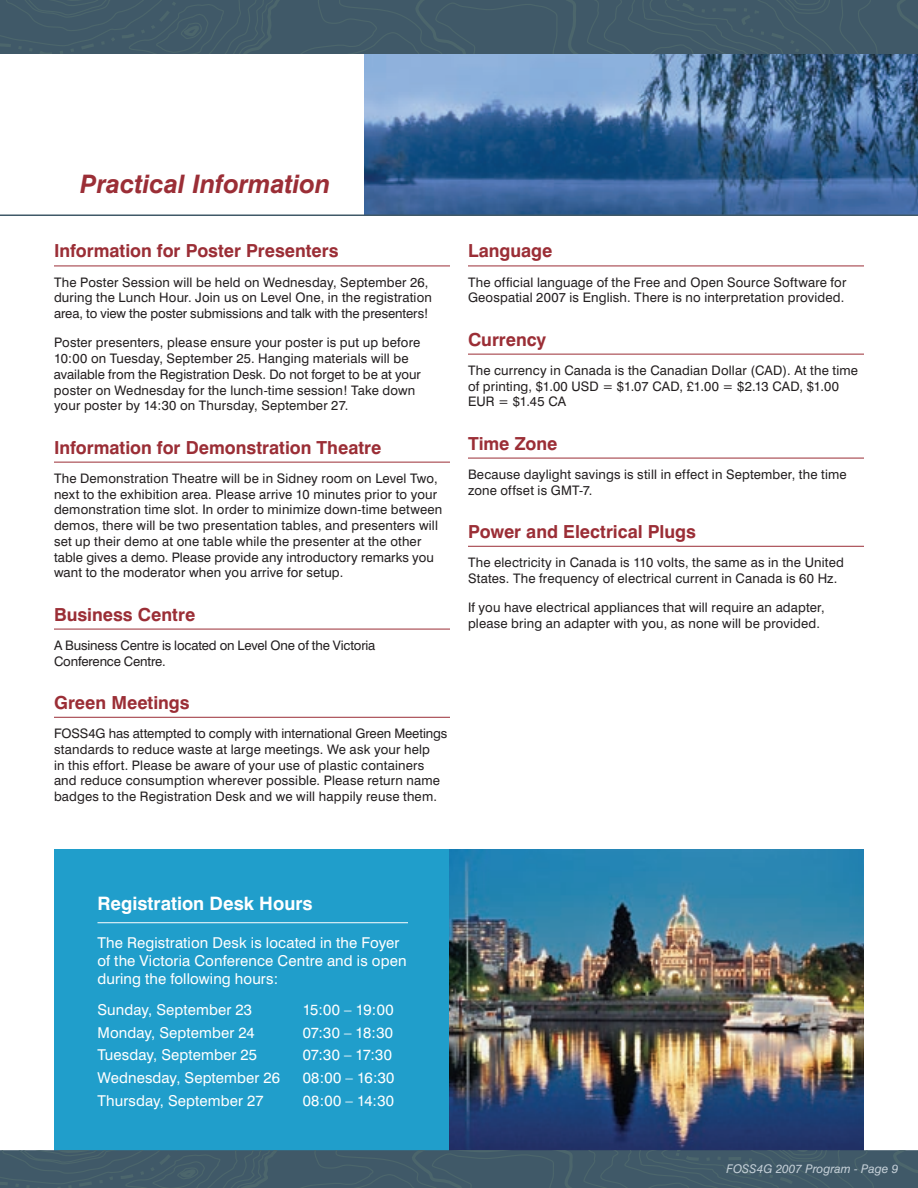
<style>
.page{position:relative;width:918px;height:1188px;background:#fff}
.page>*{position:absolute;margin:0;border:0;box-sizing:border-box;transform-origin:0 0}
.t1{font:italic 700 25.5px "Swiss 721 BT";letter-spacing:-.005em;color:#9b2e36}
.t2{font:700 18.6px "Swiss 721 BT";color:#fff}
.t3{font:700 18px "Swiss 721 BT";color:#9b2e36}
.t4{font:15px/18px "Swiss 721 BT";letter-spacing:.01em;color:#fff}
.t5{font:13.2px/15.8px "Swiss 721 BT";letter-spacing:.01em;color:#231f20}
.t6{font:13.2px/15.8px "Swiss 721 BT";letter-spacing:-.01em;color:#231f20}
.t7{font:italic 12px "Swiss 721 BT";color:#c3ced6}
</style>
<div class="page">
<hr style="left:54px;top:266px;width:396px;height:1px;background:#9b2e36">
<hr style="left:54px;top:462px;width:396px;height:1px;background:#9b2e36">
<hr style="left:54px;top:629px;width:396px;height:1px;background:#9b2e36">
<hr style="left:54px;top:717px;width:396px;height:1px;background:#9b2e36">
<hr style="left:468px;top:266px;width:396px;height:1px;background:#9b2e36">
<hr style="left:468px;top:354px;width:396px;height:1px;background:#9b2e36">
<hr style="left:468px;top:458px;width:396px;height:1px;background:#9b2e36">
<hr style="left:468px;top:546px;width:396px;height:1px;background:#9b2e36">
<img style="left:448px;top:849px;width:416px;height:301px">
<div style="left:54px;top:849px;width:394px;height:312px;background:#209ecb"></div>
<hr style="left:97px;top:922px;width:311px;height:1px;background:#fff">
<img style="left:364px;top:54px;width:554px;height:160px">
<svg style="left:0;top:0;width:918px;height:54px;background:#415a68"></svg>
<svg style="left:0;top:1150px;width:918px;height:38px;background:#415a68"></svg>
<hr style="left:0;top:214px;width:918px;height:2px;background:#405968">
<h1 class="t1" style="left:80px;top:168px;width:252px">Practical Information</h1>
<h3 class="t3" style="left:54px;top:240px;width:286px">Information for Poster Presenters</h3>
<p class="t5" style="left:54px;top:274px;width:380px">The Poster Session will be held on Wednesday, September 26, during the Lunch Hour. Join us on Level One, in the registration area, to view the poster submissions and talk with the presenters!</p>
<p class="t5" style="left:54px;top:335px;width:368px">Poster presenters, please ensure your poster is put up before 10:00 on Tuesday, September 25. Hanging materials will be available from the Registration Desk. Do not forget to be at your poster on Wednesday for the lunch-time session! Take down your poster by 14:30 on Thursday, September 27.</p>
<h3 class="t3" style="left:54px;top:436px;width:329px">Information for Demonstration Theatre</h3>
<p class="t5" style="left:54px;top:470px;width:390px">The Demonstration Theatre will be in Sidney room on Level Two, next to the exhibition area. Please arrive 10 minutes prior to your demonstration time slot. In order to minimize down-time between demos, there will be two presentation tables, and presenters will set up their demo at one table while the presenter at the other table gives a demo. Please provide any introductory remarks you want to the moderator when you arrive for setup.</p>
<h3 class="t3" style="left:54px;top:603px;width:143px">Business Centre</h3>
<p class="t6" style="left:54px;top:637px;width:323px">A Business Centre is located on Level One of the Victoria<br>Conference Centre.</p>
<h3 class="t3" style="left:54px;top:691px;width:137px">Green Meetings</h3>
<p class="t5" style="left:54px;top:725px;width:395px">FOSS4G has attempted to comply with international Green Meetings standards to reduce waste at large meetings. We ask your help<br>in this effort. Please be aware of your use of plastic containers and reduce consumption wherever possible. Please return name badges to the Registration Desk and we will happily reuse them.</p>
<h3 class="t3" style="left:468px;top:240px;width:86px">Language</h3>
<p class="t5" style="left:468px;top:274px;width:380px">The official language of the Free and Open Source Software for<br>Geospatial 2007 is English. There is no interpretation provided.</p>
<h3 class="t3" style="left:468px;top:328px;width:80px">Currency</h3>
<p class="t5" style="left:468px;top:362px;width:392px">The currency in Canada is the Canadian Dollar (CAD). At the time of printing, $1.00 USD = $1.07 CAD, £1.00 = $2.13 CAD, $1.00<br>EUR = $1.45 CA</p>
<h3 class="t3" style="left:468px;top:432px;width:91px">Time Zone</h3>
<p class="t5" style="left:468px;top:466px;width:380px">Because daylight savings is still in effect in September, the time zone offset is GMT-7.</p>
<h3 class="t3" style="left:468px;top:520px;width:229px">Power and Electrical Plugs</h3>
<p class="t5" style="left:468px;top:554px;width:377px">The electricity in Canada is 110 volts, the same as in the United<br>States. The frequency of electrical current in Canada is 60 Hz.</p>
<p class="t5" style="left:468px;top:599px;width:358px">If you have electrical appliances that will require an adapter, please bring an adapter with you, as none will be provided.</p>
<h2 class="t2" style="left:97px;top:892px;width:217px">Registration Desk Hours</h2>
<p class="t4" style="left:97px;top:934px;width:311px">The Registration Desk is located in the Foyer of the Victoria Conference Centre and is open during the following hours:</p>
<p class="t4" style="left:97px;top:1000px;width:156px">Sunday, September 23</p>
<p class="t4" style="left:303px;top:1000px;width:92px">15:00 – 19:00</p>
<p class="t4" style="left:97px;top:1023px;width:159px">Monday, September 24</p>
<p class="t4" style="left:303px;top:1023px;width:92px">07:30 – 18:30</p>
<p class="t4" style="left:97px;top:1046px;width:161px">Tuesday, September 25</p>
<p class="t4" style="left:303px;top:1046px;width:91px">07:30 – 17:30</p>
<p class="t4" style="left:97px;top:1069px;width:184px">Wednesday, September 26</p>
<p class="t4" style="left:303px;top:1069px;width:93px">08:00 – 16:30</p>
<p class="t4" style="left:97px;top:1091px;width:168px">Thursday, September 27</p>
<p class="t4" style="left:303px;top:1091px;width:93px">08:00 – 14:30</p>
<p class="t7" style="left:727px;top:1162px;width:173px">FOSS4G 2007 Program - Page 9</p>
</div>
